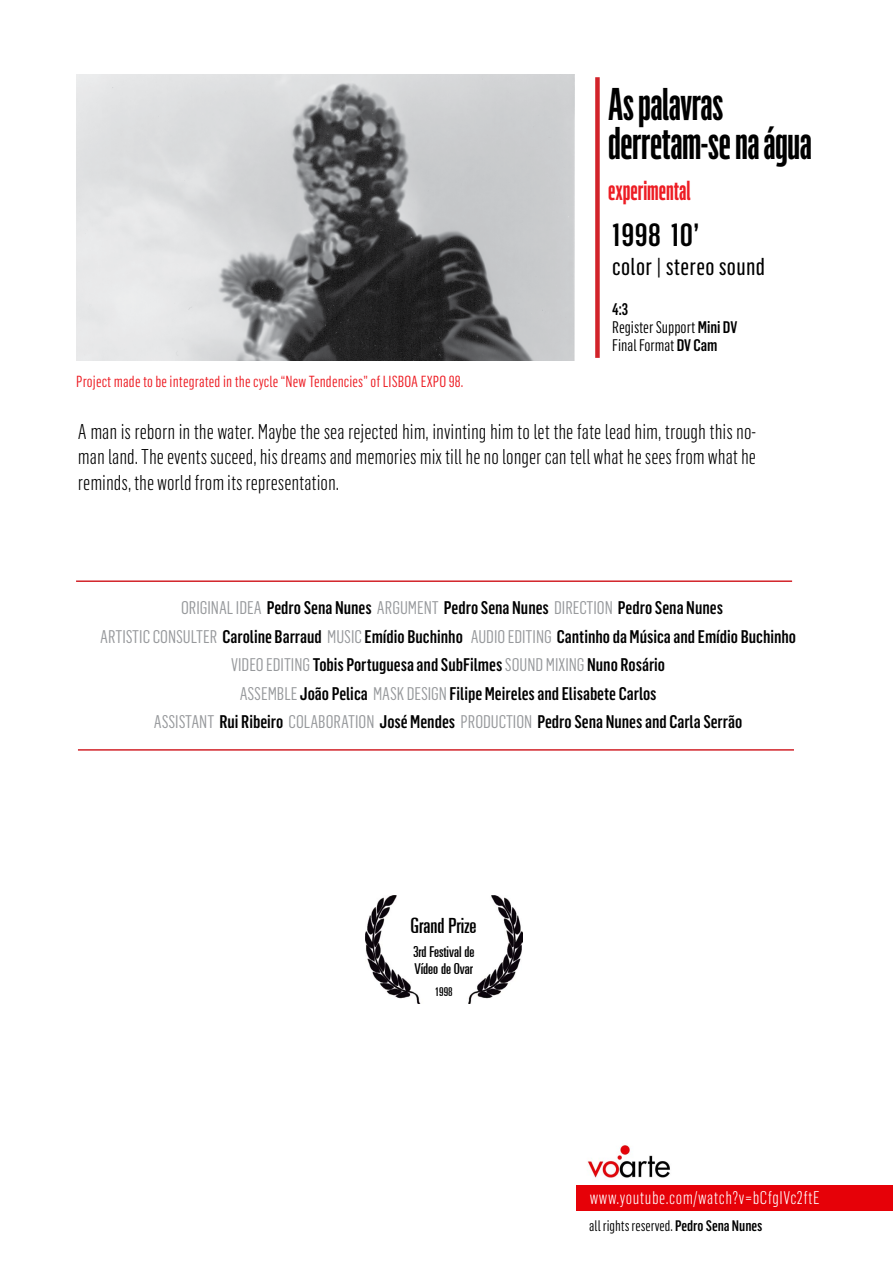
<style>
.page{position:relative;width:893px;height:1263px;background:#fff}
.page>*{position:absolute;margin:0;border:0;box-sizing:border-box;transform-origin:0 0}
.t1{font:600 45px/39px "Flama Ultracondensed";letter-spacing:-.01em;color:#000}
.t2{font:500 31.5px "Flama Condensed";letter-spacing:.015em;color:#000}
.t3{font:600 27px "Flama Ultracondensed";color:#ed1d24}
.t4{font:24px "Flama Condensed Basic";letter-spacing:.015em;color:#000}
.t5{font:300 21px/25.5px "Flama Condensed";color:#000;text-align:justify}
.t6{font:ultra-condensed 21px "Univers";color:#000}
.t7{font:500 18px/28.5px "Flama Condensed";color:#000;text-align:center}
.t8{font:300 18px "Flama Condensed";letter-spacing:.03em;color:#fff}
.t9{font:16.5px/18px "Flama Condensed";color:#000}
.t10{font:15.75px "Flama Condensed";letter-spacing:.01em;color:#ed1d24}
.t11{font:15px "Flama Condensed";color:#000}
.t12{font:ultra-condensed 15px/16.5px "Univers";color:#000}
.t13{font:ultra-condensed 12px "Univers";color:#000}
.s1{font-weight:500}
.s2{font-weight:400;color:#97999c}
</style>
<div class="page">
<img style="left:76px;top:75px;width:498px;height:286px">
<div style="left:595px;top:77px;width:5px;height:281px;background:#d2232a"></div>
<hr style="left:76px;top:580px;width:716px;height:2px;background:#d2232a">
<hr style="left:78px;top:749px;width:716px;height:2px;background:#d2232a">
<img style="left:366px;top:895px;width:156px;height:108px">
<img style="left:587px;top:1145px;width:83px;height:33px">
<div style="left:576px;top:1185px;width:317px;height:25px;background:#e60108"></div>
<h1 class="t1" style="left:608px;top:84px;width:205px">As palavras derretam-se na água</h1>
<h3 class="t3" style="left:608px;top:174px;width:84px">experimental</h3>
<h2 class="t2" style="left:612px;top:215px;width:89px">1998 10’</h2>
<h3 class="t4" style="left:612px;top:252px;width:154px">color | stereo sound</h3>
<p class="t10" style="left:76px;top:371px;width:389px">Project made to be integrated in the cycle “New Tendencies” of LISBOA EXPO 98.</p>
<p class="t9" style="left:612px;top:299px;width:127px"><span class="s1">4:3<br></span>Register Support <span class="s1">Mini DV<br></span>Final Format <span class="s1">DV Cam</span></p>
<p class="t5" style="left:78px;top:418px;width:680px">A man is reborn in the water. Maybe the sea rejected him, invinting him to let the fate lead him, trough this no&shy;man land. The events suceed, his dreams and memories mix till he no longer can tell what he sees from what he reminds, the world from its representation.</p>
<p class="t7" style="left:100px;top:593px;width:697px"><span class="s2">ORIGINAL IDEA</span> Pedro Sena Nunes <span class="s2">ARGUMENT</span> Pedro Sena Nunes <span class="s2">DIRECTION</span> Pedro Sena Nunes<br><span class="s2">ARTISTIC CONSULTER</span> Caroline Barraud <span class="s2">MUSIC</span> Emídio Buchinho <span class="s2">AUDIO EDITING</span> Cantinho da Música and Emídio Buchinho <span class="s2">VIDEO EDITING</span> Tobis Portuguesa and SubFilmes <span class="s2">SOUND MIXING</span> Nuno Rosário<br><span class="s2">ASSEMBLE</span> João Pelica <span class="s2">MASK DESIGN</span> Filipe Meireles and Elisabete Carlos<br><span class="s2">ASSISTANT</span> Rui Ribeiro <span class="s2">COLABORATION</span> José Mendes <span class="s2">PRODUCTION</span> Pedro Sena Nunes and Carla Serrão</p>
<p class="t6" style="left:411px;top:913px;width:67px">Grand Prize</p>
<p class="t12" style="left:413px;top:944px;width:63px">3rd Festival de<br>Vídeo de Ovar</p>
<p class="t13" style="left:435px;top:985px;width:19px">1998</p>
<p class="t8" style="left:590px;top:1186px;width:231px">www.youtube.com/watch?v=bCfgIVc2ftE</p>
<p class="t11" style="left:589px;top:1216px;width:175px">all rights reserved. <span class="s1">Pedro Sena Nunes</span></p>
</div>
